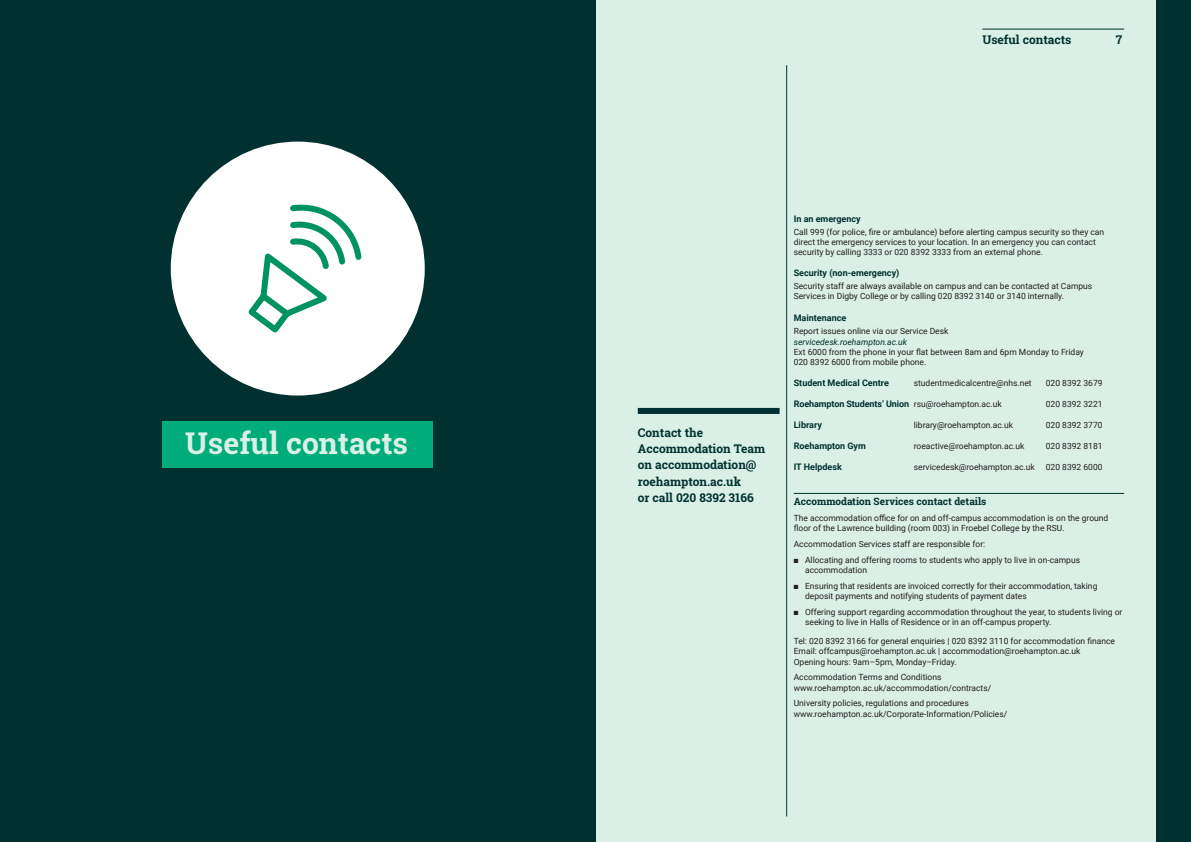
<style>
.page{position:relative;width:1191px;height:842px;background:#fff}
.page>*{position:absolute;margin:0;border:0;box-sizing:border-box;transform-origin:0 0}
.t1{font:700 30px "Roboto Slab";color:#daefe6}
.t2{font:700 12px/16.4px "Roboto Slab";color:#003130}
.t3{font:700 10px "Roboto Slab";color:#003130}
.t4{font:700 9px "Roboto";color:#003130}
.t5{font:8.5px/10.2px "Roboto";color:#231f20}
.t6{font:italic 8.5px "Roboto";color:#003130}
.s1{font-weight:400;font-size:8.5px;color:#231f20}
</style>
<div class="page">
<div style="left:0;top:0;width:1168px;height:842px;background:#daefe6"></div>
<div style="left:638px;top:408px;width:141px;height:6px;background:#003130"></div>
<hr style="left:786px;top:65px;width:1px;height:751px;background:#003130">
<div style="left:1157px;top:0;width:34px;height:842px;background:#003130"></div>
<hr style="left:793px;top:493px;width:331px;height:1px;background:#003130">
<hr style="left:982px;top:29px;width:142px;height:1px;background:#003130">
<div style="left:0;top:0;width:595px;height:842px;background:#003130"></div>
<div style="left:171px;top:142px;width:254px;height:253px;background:#fff;border-radius:50%"></div>
<div style="left:162px;top:421px;width:270px;height:46px;background:#00ad7a"></div>
<svg style="left:248px;top:204px;width:114px;height:129px"></svg>
<p class="t1" style="left:185px;top:423px;width:224px">Useful contacts</p>
<p class="t2" style="left:982px;top:31px;width:91px">Useful contacts</p>
<p class="t2" style="left:1115px;top:31px;width:8px">7</p>
<p class="t2" style="left:638px;top:424px;width:129px">Contact the<br>Accommodation Team on accommodation@ roehampton.ac.uk<br>or call 020 8392 3166</p>
<p class="t4" style="left:793px;top:212px;width:68px">In an emergency</p>
<p class="t5" style="left:793px;top:226px;width:312px">Call 999 (for police, fire or ambulance) before alerting campus security so they can direct the emergency services to your location. In an emergency you can contact security by calling 3333 or 020 8392 3333 from an external phone.</p>
<p class="t4" style="left:793px;top:266px;width:107px">Security (non-emergency)</p>
<p class="t5" style="left:793px;top:281px;width:300px">Security staff are always available on campus and can be contacted at Campus<br>Services in Digby College or by calling 020 8392 3140 or 3140 internally.</p>
<p class="t4" style="left:793px;top:312px;width:54px">Maintenance</p>
<p class="t5" style="left:793px;top:326px;width:156px">Report issues online via our Service Desk</p>
<p class="t6" style="left:793px;top:336px;width:115px">servicedesk.roehampton.ac.uk</p>
<p class="t5" style="left:793px;top:346px;width:292px">Ext 6000 from the phone in your flat between 8am and 6pm Monday to Friday</p>
<p class="t5" style="left:793px;top:357px;width:134px">020 8392 6000 from mobile phone.</p>
<p class="t4" style="left:793px;top:376px;width:97px">Student Medical Centre</p>
<p class="t5" style="left:913px;top:378px;width:119px">studentmedicalcentre@nhs.net</p>
<p class="t5" style="left:1045px;top:378px;width:58px">020 8392 3679</p>
<p class="t4" style="left:793px;top:397px;width:210px">Roehampton Students’ Union <span class="s1">rsu@roehampton.ac.uk</span></p>
<p class="t5" style="left:1045px;top:399px;width:58px">020 8392 3221</p>
<p class="t4" style="left:793px;top:418px;width:30px">Library</p>
<p class="t5" style="left:913px;top:420px;width:101px">library@roehampton.ac.uk</p>
<p class="t5" style="left:1045px;top:420px;width:58px">020 8392 3770</p>
<p class="t4" style="left:793px;top:439px;width:74px">Roehampton Gym</p>
<p class="t5" style="left:913px;top:441px;width:112px">roeactive@roehampton.ac.uk</p>
<p class="t5" style="left:1045px;top:441px;width:58px">020 8392 8181</p>
<p class="t4" style="left:793px;top:460px;width:50px">IT Helpdesk</p>
<p class="t5" style="left:913px;top:462px;width:123px">servicedesk@roehampton.ac.uk</p>
<p class="t5" style="left:1045px;top:462px;width:58px">020 8392 6000</p>
<p class="t3" style="left:793px;top:495px;width:194px">Accommodation Services contact details</p>
<p class="t5" style="left:793px;top:513px;width:316px">The accommodation office for on and off-campus accommodation is on the ground floor of the Lawrence building (room 003) in Froebel College by the RSU.</p>
<p class="t5" style="left:793px;top:539px;width:193px">Accommodation Services staff are responsible for:</p>
<p class="t5" style="left:805px;top:555px;width:276px;text-indent:-11px">■ Allocating and offering rooms to students who apply to live in on-campus accommodation</p>
<p class="t5" style="left:805px;top:581px;width:294px;text-indent:-11px">■ Ensuring that residents are invoiced correctly for their accommodation, taking deposit payments and notifying students of payment dates</p>
<p class="t5" style="left:805px;top:607px;width:319px;text-indent:-11px">■ Offering support regarding accommodation throughout the year, to students living or seeking to live in Halls of Residence or in an off-campus property.</p>
<p class="t5" style="left:793px;top:636px;width:323px">Tel: 020 8392 3166 for general enquiries | 020 8392 3110 for accommodation finance<br>Email: offcampus@roehampton.ac.uk | accommodation@roehampton.ac.uk<br>Opening hours: 9am–5pm, Monday–Friday.</p>
<p class="t5" style="left:793px;top:672px;width:199px">Accommodation Terms and Conditions www.roehampton.ac.uk/accommodation/contracts/</p>
<p class="t5" style="left:793px;top:698px;width:215px">University policies, regulations and procedures www.roehampton.ac.uk/Corporate-Information/Policies/</p>
</div>
